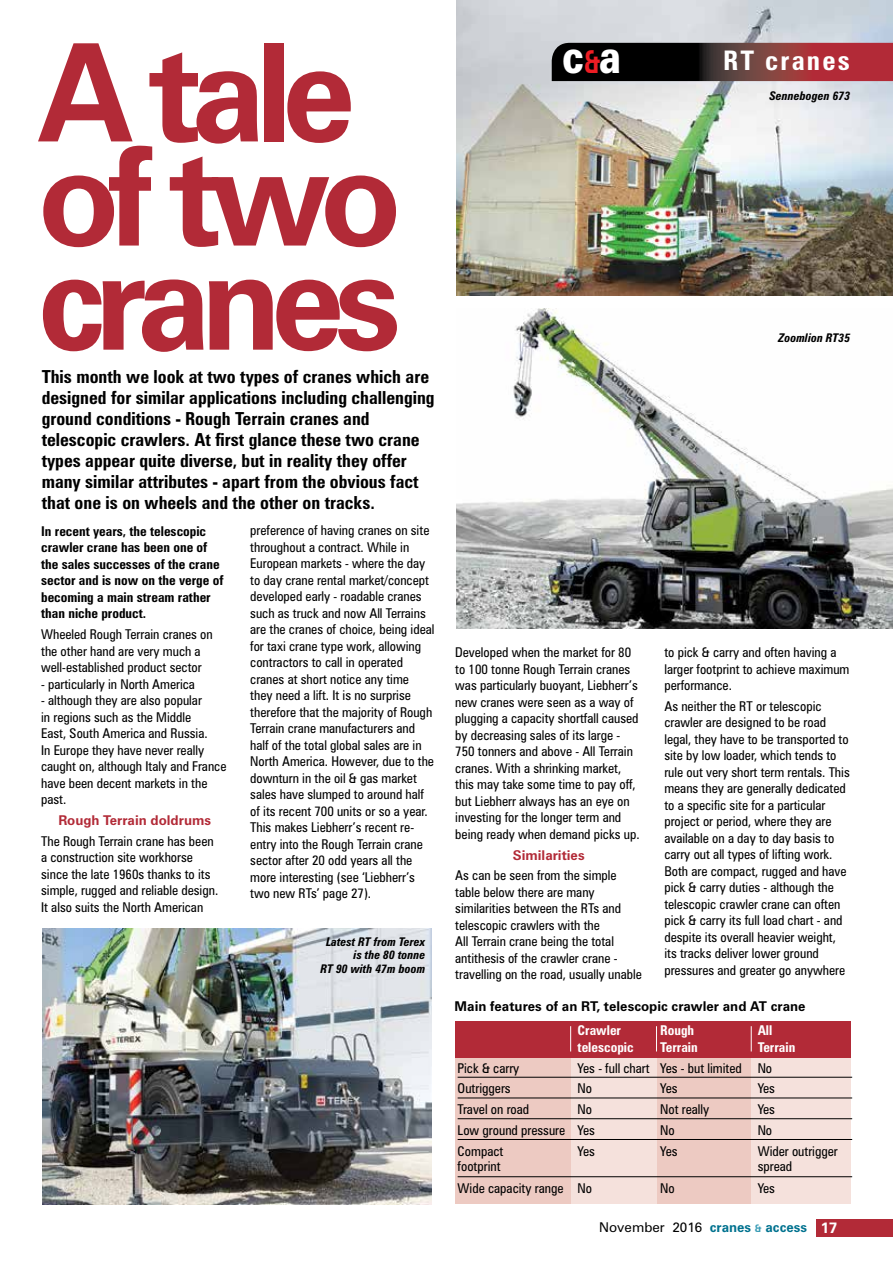
<style>
.page{position:relative;width:893px;height:1263px;background:#fff}
.page>*{position:absolute;margin:0;border:0;box-sizing:border-box;transform-origin:0 0}
.t1{font:700 136.2px/104.1px "Zurich BT";letter-spacing:-.08em;color:#b22a37}
.t2{font:900 45.9px "Zurich BT";color:#fff;scale:.79 1}
.t3{font:700 condensed 27px "Zurich BT";color:#fff}
.t4{font:700 condensed 18px/21px "Zurich BT";color:#000}
.t5{font:condensed 13.5px/16.5px "Zurich BT";color:#000}
.t6{font:700 condensed 13.5px/16.5px "Zurich BT";color:#000}
.t7{font:700 13.5px "Zurich BT";color:#000}
.t8{font:700 condensed 13.5px "Zurich BT";color:#fff}
.t9{font:700 13.5px "Zurich BT";color:#b22a37}
.t10{font:13.5px "Zurich BT";color:#000}
.t11{font:italic 700 condensed 12px/13.5px "Zurich BT";color:#000;text-align:right}
.s1{font-weight:700;font-size:31.65px;color:#ed1d24}
.s2{font-weight:700;color:#00728f}
.s3{font-weight:700;font-size:10.5px;color:#3c9db6}
.s4{font-weight:700;font-size:15px;color:#fff}
</style>
<div class="page">
<img style="left:43px;top:928px;width:388px;height:276px">
<img style="left:456px;top:0;width:437px;height:295px">
<div style="left:816px;top:1220px;width:77px;height:17px;background:#b22a37"></div>
<svg style="left:552px;top:43px;width:341px;height:38px;background:#501f21"></svg>
<img style="left:456px;top:308px;width:437px;height:320px">
<div style="left:455px;top:1021px;width:396px;height:183px;background:#edcac2"></div>
<div style="left:751px;top:1021px;width:100px;height:183px;background:#f5e1dc"></div>
<div style="left:571px;top:1021px;width:85px;height:183px;background:#f5e1dc"></div>
<div style="left:455px;top:1021px;width:396px;height:37px;background:#b22a37"></div>
<hr style="left:458px;top:1077px;width:394px;height:1px;background:#000">
<hr style="left:458px;top:1097px;width:394px;height:1px;background:#000">
<hr style="left:458px;top:1118px;width:394px;height:1px;background:#000">
<hr style="left:458px;top:1139px;width:394px;height:1px;background:#000">
<hr style="left:458px;top:1176px;width:394px;height:1px;background:#000">
<svg style="left:570px;top:1026px;width:1px;height:25px"></svg>
<svg style="left:656px;top:1026px;width:1px;height:25px"></svg>
<svg style="left:751px;top:1026px;width:1px;height:25px"></svg>
<h1 class="t1" style="left:38px;top:40px;width:366px">A tale of two cranes</h1>
<p class="t4" style="left:42px;top:365px;width:394px">This month we look at two types of cranes which are designed for similar applications including challenging ground conditions - Rough Terrain cranes and telescopic crawlers. At first glance these two crane types appear quite diverse, but in reality they offer many similar attributes - apart from the obvious fact that one is on wheels and the other on tracks.</p>
<p class="t6" style="left:41px;top:523px;width:184px">In recent years, the telescopic crawler crane has been one of the sales successes of the crane sector and is now on the verge of becoming a main stream rather than niche product.</p>
<p class="t5" style="left:41px;top:626px;width:173px">Wheeled Rough Terrain cranes on the other hand are very much a well-established product sector</p>
<p class="t5" style="left:41px;top:675px;width:155px">- particularly in North America</p>
<p class="t5" style="left:41px;top:692px;width:187px">- although they are also popular<br>in regions such as the Middle<br>East, South America and Russia.<br>In Europe they have never really caught on, although Italy and France have been decent markets in the past.</p>
<p class="t9" style="left:58px;top:812px;width:154px">Rough Terrain doldrums</p>
<p class="t5" style="left:41px;top:832px;width:179px">The Rough Terrain crane has been a construction site workhorse since the late 1960s thanks to its simple, rugged and reliable design.<br>It also suits the North American</p>
<p class="t5" style="left:250px;top:522px;width:186px">preference of having cranes on site throughout a contract. While in European markets - where the day to day crane rental market/concept developed early - roadable cranes such as truck and now All Terrains are the cranes of choice, being ideal for taxi crane type work, allowing contractors to call in operated cranes at short notice any time they need a lift. It is no surprise therefore that the majority of Rough Terrain crane manufacturers and half of the total global sales are in North America. However, due to the downturn in the oil &amp; gas market sales have slumped to around half of its recent 700 units or so a year.<br>This makes Liebherr’s recent re&shy;entry into the Rough Terrain crane sector after 20 odd years all the more interesting (see ‘Liebherr’s two new RTs’ page 27).</p>
<p class="t11" style="left:320px;top:934px;width:107px">Latest RT from Terex is the 80 tonne<br>RT 90 with 47m boom</p>
<h2 class="t2" style="left:562px;top:29px;width:76px">c<span class="s1">&amp;</span>a</h2>
<h3 class="t3" style="left:723px;top:44px;width:128px">RT cranes</h3>
<p class="t11" style="left:769px;top:89px;width:83px">Sennebogen 673</p>
<p class="t11" style="left:778px;top:331px;width:73px">Zoomlion RT35</p>
<p class="t5" style="left:455px;top:644px;width:186px">Developed when the market for 80 to 100 tonne Rough Terrain cranes was particularly buoyant, Liebherr’s new cranes were seen as a way of plugging a capacity shortfall caused by decreasing sales of its large - 750 tonners and above - All Terrain cranes. With a shrinking market, this may take some time to pay off, but Liebherr always has an eye on investing for the longer term and being ready when demand picks up.</p>
<p class="t9" style="left:513px;top:846px;width:73px">Similarities</p>
<p class="t5" style="left:455px;top:867px;width:188px">As can be seen from the simple table below there are many similarities between the RTs and telescopic crawlers with the<br>All Terrain crane being the total antithesis of the crawler crane - travelling on the road, usually unable</p>
<p class="t5" style="left:664px;top:644px;width:187px">to pick &amp; carry and often having a larger footprint to achieve maximum performance.</p>
<p class="t5" style="left:664px;top:698px;width:187px">As neither the RT or telescopic crawler are designed to be road legal, they have to be transported to site by low loader, which tends to rule out very short term rentals. This means they are generally dedicated to a specific site for a particular project or period, where they are available on a day to day basis to carry out all types of lifting work.<br>Both are compact, rugged and have pick &amp; carry duties - although the telescopic crawler crane can often pick &amp; carry its full load chart - and despite its overall heavier weight, its tracks deliver lower ground pressures and greater go anywhere</p>
<p class="t7" style="left:455px;top:998px;width:352px">Main features of an RT, telescopic crawler and AT crane</p>
<p class="t8" style="left:578px;top:1022px;width:45px">Crawler</p>
<p class="t8" style="left:660px;top:1022px;width:71px">Rough A</p>
<p class="t8" style="left:766px;top:1022px;width:8px">ll</p>
<p class="t8" style="left:578px;top:1039px;width:58px">telescopic</p>
<p class="t8" style="left:660px;top:1039px;width:39px">Terrain</p>
<p class="t8" style="left:758px;top:1039px;width:39px">Terrain</p>
<p class="t5" style="left:458px;top:1059px;width:63px">Pick &amp; carry</p>
<p class="t5" style="left:578px;top:1059px;width:196px">Yes - full chart Yes - but limited No</p>
<p class="t5" style="left:458px;top:1080px;width:55px">Outriggers</p>
<p class="t5" style="left:578px;top:1080px;width:16px">No</p>
<p class="t5" style="left:660px;top:1080px;width:19px">Yes</p>
<p class="t5" style="left:758px;top:1080px;width:19px">Yes</p>
<p class="t5" style="left:458px;top:1101px;width:73px">Travel on road</p>
<p class="t5" style="left:578px;top:1101px;width:16px">No</p>
<p class="t5" style="left:660px;top:1101px;width:51px">Not really</p>
<p class="t5" style="left:758px;top:1101px;width:19px">Yes</p>
<p class="t5" style="left:458px;top:1122px;width:139px">Low ground pressure Yes</p>
<p class="t5" style="left:660px;top:1122px;width:16px">No</p>
<p class="t5" style="left:758px;top:1122px;width:16px">No</p>
<p class="t5" style="left:458px;top:1142px;width:47px">Compact</p>
<p class="t5" style="left:578px;top:1142px;width:19px">Yes</p>
<p class="t5" style="left:660px;top:1142px;width:19px">Yes</p>
<p class="t5" style="left:758px;top:1142px;width:82px">Wider outrigger</p>
<p class="t5" style="left:458px;top:1157px;width:44px">footprint</p>
<p class="t5" style="left:758px;top:1157px;width:36px">spread</p>
<p class="t5" style="left:458px;top:1180px;width:136px">Wide capacity range No</p>
<p class="t5" style="left:660px;top:1180px;width:16px">No</p>
<p class="t5" style="left:758px;top:1180px;width:19px">Yes</p>
<p class="t10" style="left:599px;top:1219px;width:240px">November 2016 <span class="s2">cranes</span> <span class="s3">&amp;</span> <span class="s2">access</span> <span class="s4">17</span></p>
</div>
